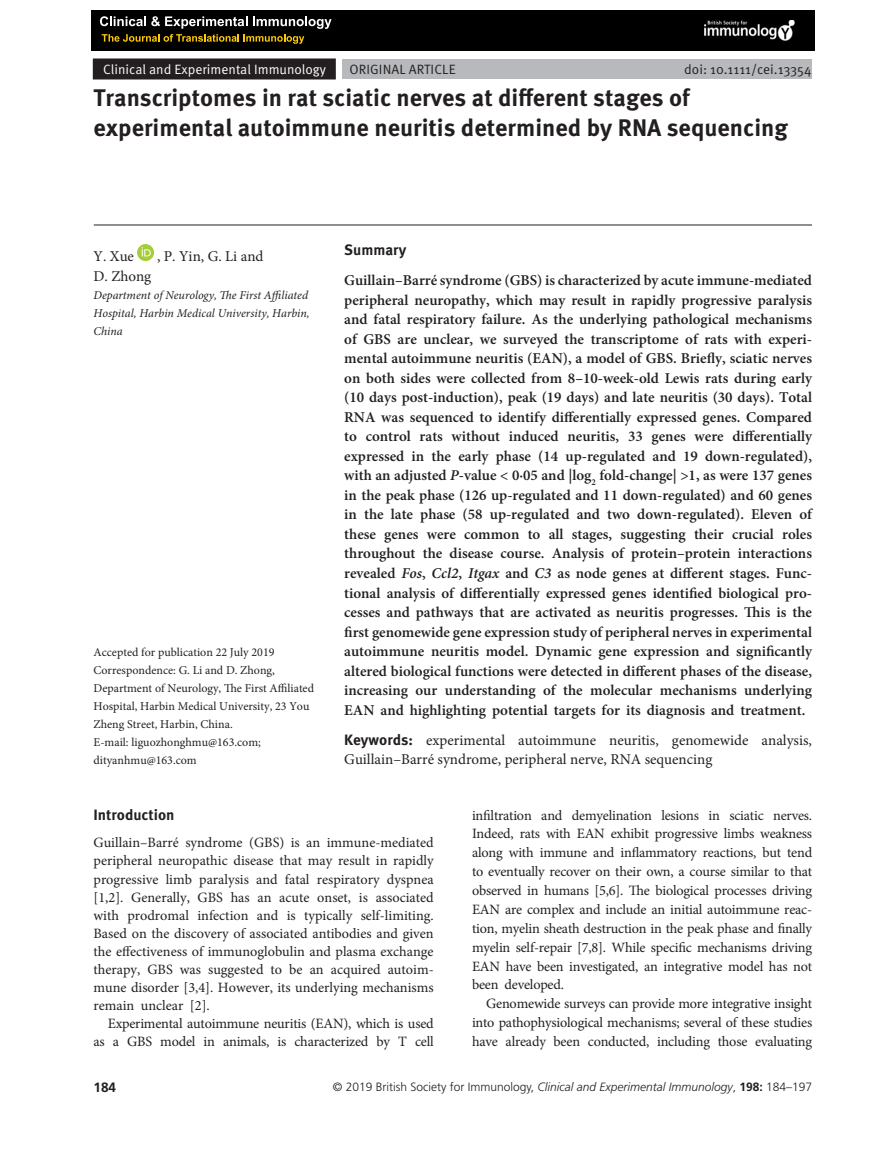
<style>
.page{position:relative;width:893px;height:1174px;background:#fff}
.page>*{position:absolute;margin:0;border:0;box-sizing:border-box;transform-origin:0 0}
.t1{font:700 24px/30px "Meta Pro";color:#231f20}
.t2{font:600 15px/19.5px "Minion Pro";color:#231f20;text-align:justify}
.t3{font:15px/19.5px "Minion Pro";color:#231f20}
.t4{font:700 15px "Meta Pro";color:#231f20}
.t5{font:14.25px/18.9px "Minion Pro";letter-spacing:-.015em;color:#231f20;text-align:justify}
.t6{font:13.5px "Meta Pro";color:#231f20}
.t7{font:13.5px "Meta Pro";color:#fff}
.t8{font:700 13.5px "Frutiger LT Std";color:#231f20}
.t9{font:12px/18px "Minion Pro";color:#231f20}
.t10{font:italic 12px/18px "Minion Pro";color:#231f20}
.t11{font:300 12px "Frutiger LT Std";color:#231f20}
.s1{font-style:italic}
.s2{font-family:"Meta Pro";font-weight:700}
.s3{font-weight:700}
</style>
<div class="page">
<svg style="left:137px;top:244px;width:17px;height:17px"></svg>
<svg style="left:142px;top:247px;width:9px;height:9px"></svg>
<hr style="left:94px;top:225px;width:718px;height:1px;background:#231f20">
<div style="left:94px;top:59px;width:241px;height:20px;background:#231f20"></div>
<div style="left:93px;top:58px;width:243px;height:21px;border:2px solid #231f20"></div>
<div style="left:342px;top:59px;width:469px;height:20px;background:#b8b9bc"></div>
<div style="left:92px;top:11px;width:723px;height:40px;background:#000"></div>
<svg style="left:100px;top:16px;width:232px;height:28px"></svg>
<img style="left:704px;top:20px;width:91px;height:20px">
<p class="t7" style="left:103px;top:61px;width:224px">Clinical and Experimental Immunology</p>
<p class="t6" style="left:349px;top:61px;width:106px">Ori gi nal Article</p>
<p class="t6" style="left:684px;top:61px;width:129px">doi: 10.1111/cei.13354</p>
<h1 class="t1" style="left:94px;top:84px;width:696px">Transcriptomes in rat sciatic nerves at different stages of experimental autoimmune neuritis determined by RNA sequencing</h1>
<p class="t3" style="left:94px;top:247px;width:42px">Y. Xue</p>
<p class="t3" style="left:157px;top:247px;width:108px">, P. Yin, G. Li and</p>
<p class="t3" style="left:94px;top:266px;width:59px">D. Zhong</p>
<p class="t10" style="left:94px;top:286px;width:218px">Department of Neurology, The First Affiliated<br>Hospital, Harbin Medical University, Harbin,<br>China</p>
<p class="t9" style="left:94px;top:643px;width:222px">Accepted for publication 22 July 2019<br>Correspondence: G. Li and D. Zhong, Department of Neurology, The First Affiliated Hospital, Harbin Medical University, 23 You Zheng Street, Harbin, China.<br>E-mail: liguozhonghmu@163.com; dityanhmu@163.com</p>
<p class="t4" style="left:344px;top:241px;width:63px">Summary</p>
<p class="t2" style="left:344px;top:271px;width:469px">Guillain–Barré syndrome (GBS) is characterized by acute immune-mediated peripheral neuropathy, which may result in rapidly progressive paralysis and fatal respiratory failure. As the underlying pathological mechanisms of GBS are unclear, we surveyed the transcriptome of rats with experi&shy;mental autoimmune neuritis (EAN), a model of GBS. Briefly, sciatic nerves on both sides were collected from 8–10-week-old Lewis rats during early (10 days post-induction), peak (19 days) and late neuritis (30 days). Total RNA was sequenced to identify differentially expressed genes. Compared to control rats without induced neuritis, 33 genes were differentially expressed in the early phase (14 up-regulated and 19 down-regulated), with an adjusted <span class="s1">P</span>-value &lt; 0·05 and |log<sub>2</sub> fold-change| &gt;1, as were 137 genes in the peak phase (126 up-regulated and 11 down-regulated) and 60 genes in the late phase (58 up-regulated and two down-regulated). Eleven of these genes were common to all stages, suggesting their crucial roles throughout the disease course. Analysis of protein–protein interactions revealed <span class="s1">Fos</span>, <span class="s1">Ccl2</span>, <span class="s1">Itgax</span> and <span class="s1">C3</span> as node genes at different stages. Func&shy;tional analysis of differentially expressed genes identified biological pro&shy;cesses and pathways that are activated as neuritis progresses. This is the first genomewide gene expression study of peripheral nerves in experimental autoimmune neuritis model. Dynamic gene expression and significantly altered biological functions were detected in different phases of the disease, increasing our understanding of the molecular mechanisms underlying EAN and highlighting potential targets for its diagnosis and treatment.</p>
<p class="t3" style="left:344px;top:730px;width:469px"><span class="s2">Keywords:</span> experimental autoimmune neuritis, genomewide analysis,<br>Guillain–Barré syndrome, peripheral nerve, RNA sequencing</p>
<p class="t4" style="left:94px;top:805px;width:83px">Introduction</p>
<p class="t5" style="left:94px;top:834px;width:342px;line-height:18px">Guillain–Barré syndrome (GBS) is an immune-mediated peripheral neuropathic disease that may result in rapidly progressive limb paralysis and fatal respiratory dyspnea [1,2]. Generally, GBS has an acute onset, is associated with prodromal infection and is typically self-limiting.<br>Based on the discovery of associated antibodies and given the effectiveness of immunoglobulin and plasma exchange therapy, GBS was suggested to be an acquired autoim&shy;mune disorder [3,4]. However, its underlying mechanisms remain unclear [2].</p>
<p class="t5" style="left:94px;top:1014px;width:342px;line-height:18px;text-align:right">Experimental autoimmune neuritis (EAN), which is used as a GBS model in animals, is characterized by T cell</p>
<p class="t5" style="left:472px;top:805px;width:342px">infiltration and demyelination lesions in sciatic nerves.<br>Indeed, rats with EAN exhibit progressive limbs weakness along with immune and inflammatory reactions, but tend to eventually recover on their own, a course similar to that observed in humans [5,6]. The biological processes driving EAN are complex and include an initial autoimmune reac&shy;tion, myelin sheath destruction in the peak phase and finally myelin self-repair [7,8]. While specific mechanisms driving EAN have been investigated, an integrative model has not been developed.</p>
<p class="t5" style="left:472px;top:994px;width:342px;text-indent:14px">Genomewide surveys can provide more integrative insight into pathophysiological mechanisms; several of these studies have already been conducted, including those evaluating</p>
<p class="t8" style="left:94px;top:1079px;width:24px">184</p>
<p class="t11" style="left:333px;top:1079px;width:481px">© 2019 British Society for Immunology, <span class="s1">Clinical and Experimental Immunology</span>, <span class="s3">198:</span> 184–197</p>
</div>
